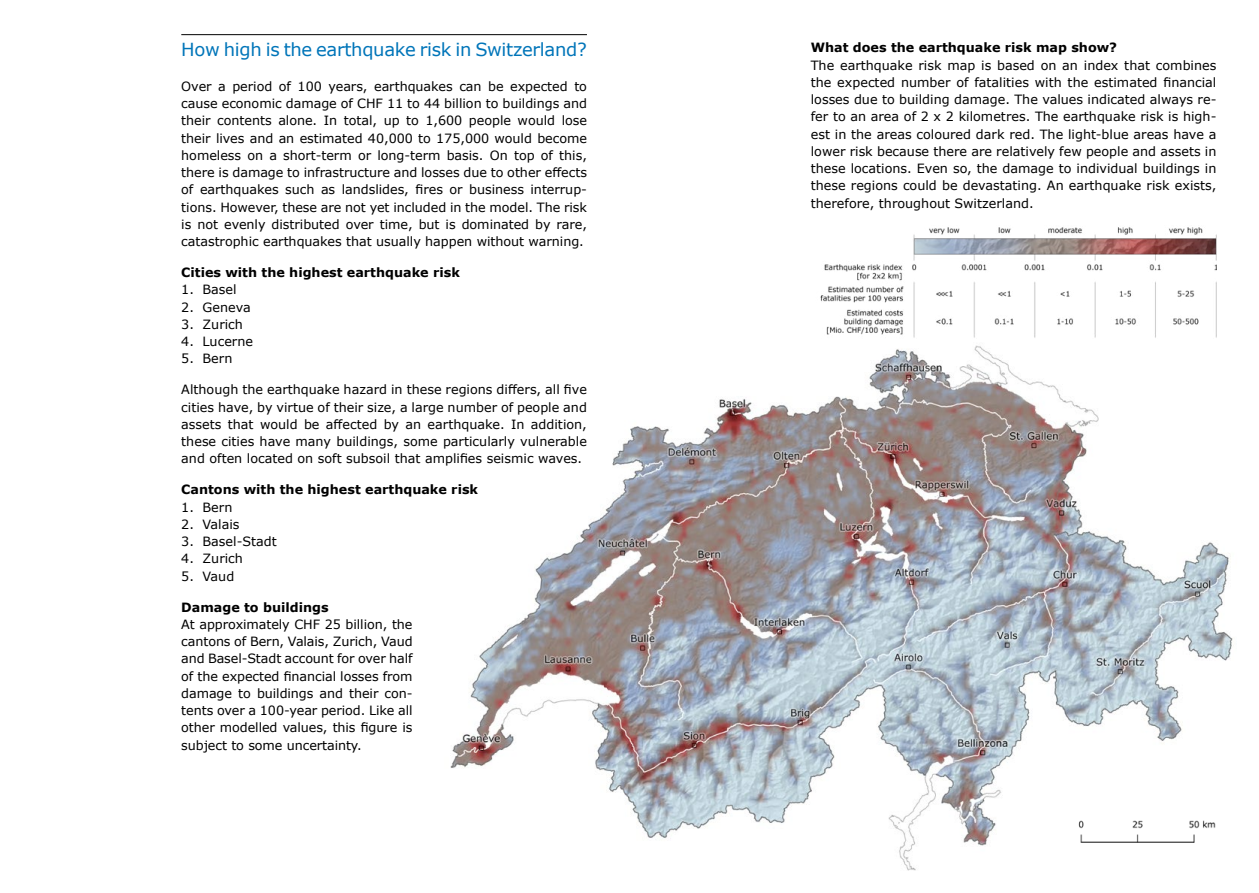
<style>
.page{position:relative;width:1259px;height:893px;background:#fff}
.page>*{position:absolute;margin:0;border:0;box-sizing:border-box;transform-origin:0 0}
.t1{font:18px "Verdana";letter-spacing:-.015em;color:#0075b9}
.t2{font:12.75px/17.2px "Verdana";color:#000;text-align:justify}
.t3{font:700 12.75px "Verdana";color:#000}
</style>
<div class="page">
<img style="left:450px;top:326px;width:783px;height:545px">
<hr style="left:181px;top:34px;width:406px;height:1px;background:#000">
<img style="left:811px;top:227px;width:405px;height:113px">
<img style="left:1069px;top:812px;width:147px;height:38px">
<h1 class="t1" style="left:181px;top:37px;width:407px">How high is the earthquake risk in Switzerland?</h1>
<p class="t2" style="left:181px;top:77px;width:407px">Over a period of 100 years, earthquakes can be expected to cause economic damage of CHF 11 to 44 billion to buildings and their contents alone. In total, up to 1,600 people would lose their lives and an estimated 40,000 to 175,000 would become homeless on a short-term or long-term basis. On top of this, there is damage to infrastructure and losses due to other effects of earthquakes such as landslides, fires or business interrup&shy;tions. However, these are not yet included in the model. The risk is not evenly distributed over time, but is dominated by rare, catastrophic earthquakes that usually happen without warning.</p>
<p class="t3" style="left:181px;top:263px;width:280px">Cities with the highest earthquake risk</p>
<p class="t2" style="left:181px;top:281px;width:57px">1. Basel</p>
<p class="t2" style="left:181px;top:298px;width:71px">2. Geneva</p>
<p class="t2" style="left:181px;top:315px;width:63px">3. Zurich</p>
<p class="t2" style="left:181px;top:333px;width:73px">4. Lucerne</p>
<p class="t2" style="left:181px;top:350px;width:53px">5. Bern</p>
<p class="t2" style="left:181px;top:381px;width:407px">Although the earthquake hazard in these regions differs, all five cities have, by virtue of their size, a large number of people and assets that would be affected by an earthquake. In addition, these cities have many buildings, some particularly vulnerable and often located on soft subsoil that amplifies seismic waves.</p>
<p class="t3" style="left:181px;top:481px;width:298px">Cantons with the highest earthquake risk</p>
<p class="t2" style="left:181px;top:498px;width:53px">1. Bern</p>
<p class="t2" style="left:181px;top:515px;width:60px">2. Valais</p>
<p class="t2" style="left:181px;top:533px;width:97px">3. Basel-Stadt</p>
<p class="t2" style="left:181px;top:550px;width:63px">4. Zurich</p>
<p class="t2" style="left:181px;top:567px;width:55px">5. Vaud</p>
<p class="t3" style="left:181px;top:598px;width:149px">Damage to buildings</p>
<p class="t2" style="left:181px;top:615px;width:233px">At approximately CHF 25 billion, the cantons of Bern, Valais, Zurich, Vaud and Basel-Stadt account for over half of the expected financial losses from damage to buildings and their con&shy;tents over a 100-year period. Like all other modelled values, this figure is subject to some uncertainty.</p>
<p class="t3" style="left:811px;top:39px;width:308px">What does the earthquake risk map show?</p>
<p class="t2" style="left:811px;top:56px;width:407px">The earthquake risk map is based on an index that combines the expected number of fatalities with the estimated financial losses due to building damage. The values indicated always re&shy;fer to an area of 2 x 2 kilometres. The earthquake risk is high&shy;est in the areas coloured dark red. The light-blue areas have a lower risk because there are relatively few people and assets in these locations. Even so, the damage to individual buildings in these regions could be devastating. An earthquake risk exists, therefore, throughout Switzerland.</p>
</div>
